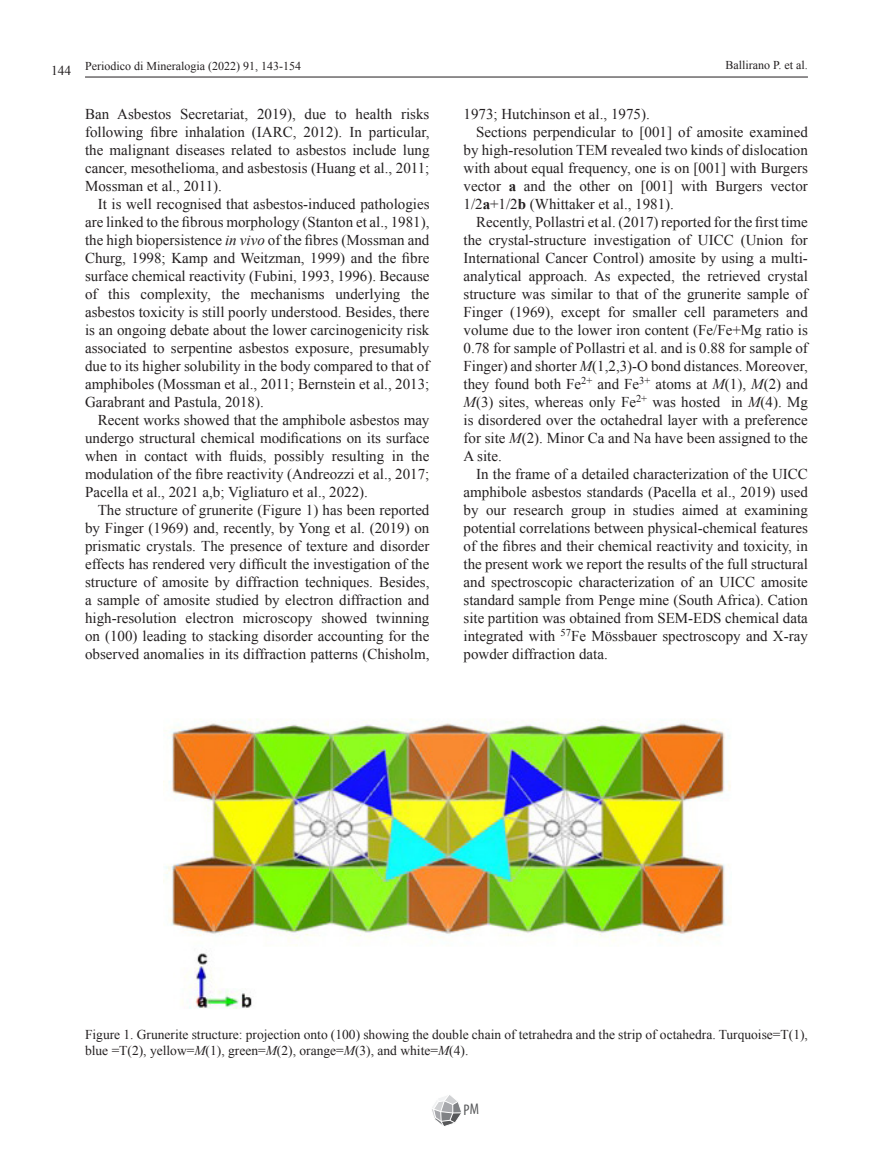
<style>
.page{position:relative;width:893px;height:1170px;background:#fff}
.page>*{position:absolute;margin:0;border:0;box-sizing:border-box;transform-origin:0 0}
.t1{font:condensed 15.45px "Myriad Pro";color:#57585a}
.t2{font:15px/18px "Times New Roman";color:#231f20;text-align:justify}
.Didascalie{font:13.5px/16.2px "Times New Roman";color:#231f20}
.t3{font:12px "Times New Roman";color:#231f20}
.s1{font-style:italic}
.s2{font-weight:700}
</style>
<div class="page">
<hr style="left:85px;top:77px;width:723px;height:1px;background:#231f20">
<svg style="left:432px;top:1095px;width:29px;height:31px"></svg>
<img style="left:165px;top:718px;width:566px;height:291px">
<p class="Didascalie" style="left:51px;top:62px;width:22px">144</p>
<p class="t3" style="left:85px;top:57px;width:217px">Periodico di Mineralogia (2022) 91, 143-154</p>
<p class="t3" style="left:726px;top:57px;width:84px">Ballirano P. et al.</p>
<p class="t2" style="left:85px;top:105px;width:346px">Ban Asbestos Secretariat, 2019), due to health risks following fibre inhalation (IARC, 2012). In particular, the malignant diseases related to asbestos include lung cancer, mesothelioma, and asbestosis (Huang et al., 2011; Mossman et al., 2011).</p>
<p class="t2" style="left:85px;top:195px;width:346px;text-indent:13px">It is well recognised that asbestos-induced pathologies are linked to the fibrous morphology (Stanton et al., 1981), the high biopersistence <span class="s1">in vivo</span> of the fibres (Mossman and Churg, 1998; Kamp and Weitzman, 1999) and the fibre surface chemical reactivity (Fubini, 1993, 1996). Because of this complexity, the mechanisms underlying the asbestos toxicity is still poorly understood. Besides, there is an ongoing debate about the lower carcinogenicity risk associated to serpentine asbestos exposure, presumably due to its higher solubility in the body compared to that of amphiboles (Mossman et al., 2011; Bernstein et al., 2013; Garabrant and Pastula, 2018).</p>
<p class="t2" style="left:85px;top:411px;width:346px;text-indent:13px">Recent works showed that the amphibole asbestos may undergo structural chemical modifications on its surface when in contact with fluids, possibly resulting in the modulation of the fibre reactivity (Andreozzi et al., 2017; Pacella et al., 2021 a,b; Vigliaturo et al., 2022).</p>
<p class="t2" style="left:85px;top:501px;width:346px;text-indent:13px">The structure of grunerite (Figure 1) has been reported by Finger (1969) and, recently, by Yong et al. (2019) on prismatic crystals. The presence of texture and disorder effects has rendered very difficult the investigation of the structure of amosite by diffraction techniques. Besides, a sample of amosite studied by electron diffraction and high-resolution electron microscopy showed twinning on (100) leading to stacking disorder accounting for the observed anomalies in its diffraction patterns (Chisholm,</p>
<p class="t2" style="left:463px;top:105px;width:188px">1973; Hutchinson et al., 1975).</p>
<p class="t2" style="left:463px;top:123px;width:346px;text-indent:13px">Sections perpendicular to [001] of amosite examined by high-resolution TEM revealed two kinds of dislocation with about equal frequency, one is on [001] with Burgers vector <span class="s2">a</span> and the other on [001] with Burgers vector 1/2<span class="s2">a</span>+1/2<span class="s2">b</span> (Whittaker et al., 1981).</p>
<p class="t2" style="left:463px;top:213px;width:346px;text-indent:13px">Recently, Pollastri et al. (2017) reported for the first time the crystal-structure investigation of UICC (Union for International Cancer Control) amosite by using a multi&shy;analytical approach. As expected, the retrieved crystal structure was similar to that of the grunerite sample of Finger (1969), except for smaller cell parameters and volume due to the lower iron content (Fe/Fe+Mg ratio is 0.78 for sample of Pollastri et al. and is 0.88 for sample of Finger) and shorter <span class="s1">M</span>(1,2,3)-O bond distances. Moreover, they found both Fe<sup>2+</sup> and Fe<sup>3+</sup> atoms at <span class="s1">M</span>(1), <span class="s1">M</span>(2) and <span class="s1">M</span>(3) sites, whereas only Fe<sup>2+</sup> was hosted in <span class="s1">M</span>(4). Mg is disordered over the octahedral layer with a preference for site <span class="s1">M</span>(2). Minor Ca and Na have been assigned to the A site.</p>
<p class="t2" style="left:463px;top:465px;width:346px;text-indent:13px">In the frame of a detailed characterization of the UICC amphibole asbestos standards (Pacella et al., 2019) used by our research group in studies aimed at examining potential correlations between physical-chemical features of the fibres and their chemical reactivity and toxicity, in the present work we report the results of the full structural and spectroscopic characterization of an UICC amosite standard sample from Penge mine (South Africa). Cation site partition was obtained from SEM-EDS chemical data integrated with <sup>57</sup>Fe Mössbauer spectroscopy and X-ray powder diffraction data.</p>
<p class="Didascalie" style="left:85px;top:1025px;width:724px">Figure 1. Grunerite structure: projection onto (100) showing the double chain of tetrahedra and the strip of octahedra. Turquoise=T(1), blue =T(2), yellow=<span class="s1">M</span>(1), green=<span class="s1">M</span>(2), orange=<span class="s1">M</span>(3), and white=<span class="s1">M</span>(4).</p>
<p class="t1" style="left:463px;top:1099px;width:17px">PM</p>
</div>
